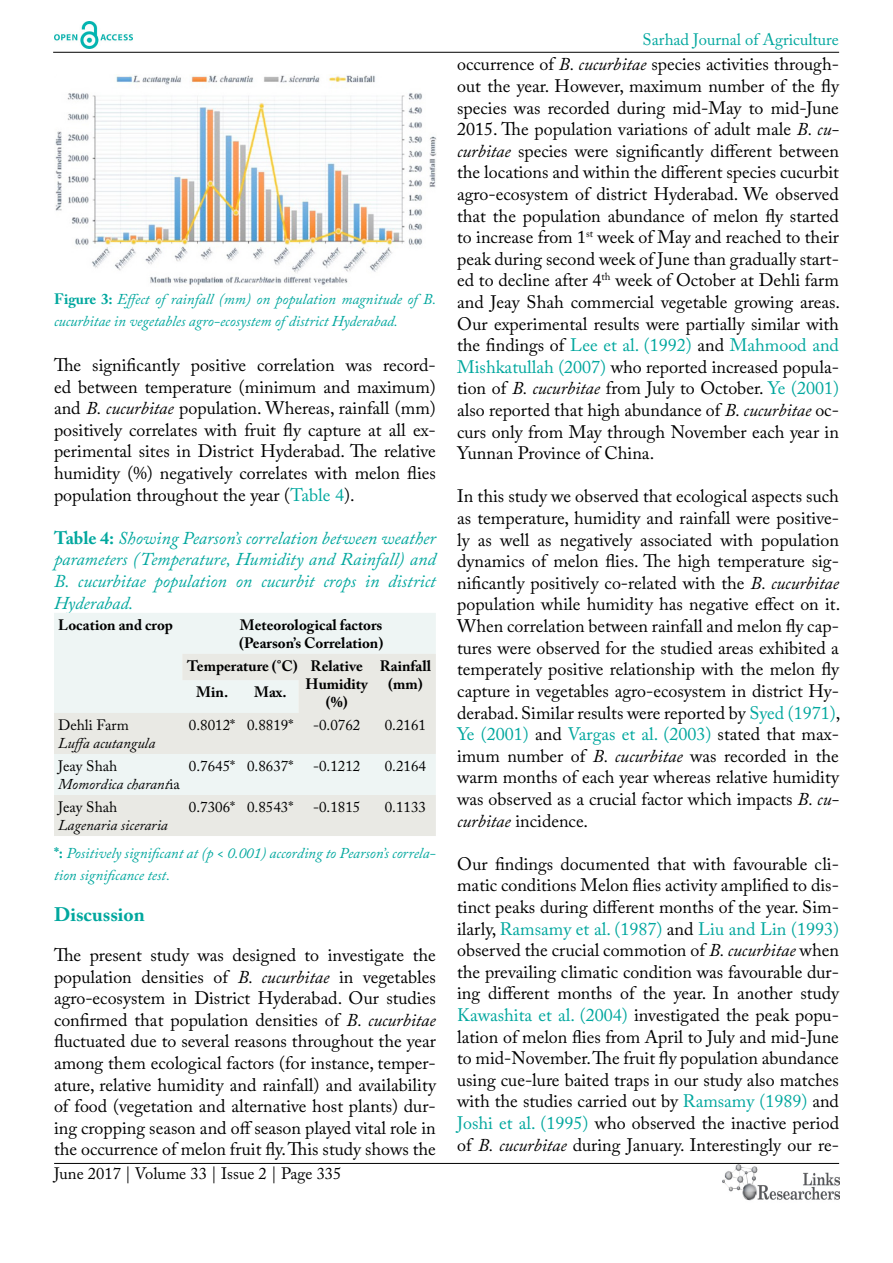
<style>
.page{position:relative;width:893px;height:1263px;background:#fff}
.page>*{position:absolute;margin:0;border:0;box-sizing:border-box;transform-origin:0 0}
.t1{font:700 19.5px "Adobe Caslon Pro";color:#00a79e}
.t2{font:18px/21.6px "Adobe Caslon Pro";color:#000;text-align:justify}
.t3{font:italic 18px/21.6px "Adobe Caslon Pro";color:#00a79e;text-align:justify}
.t4{font:16.5px "Adobe Caslon Pro";color:#000}
.t5{font:16.5px "Adobe Caslon Pro";color:#00a79e}
.t6{font:italic 15px/21.6px "Adobe Caslon Pro";color:#00a79e}
.t7{font:700 15px/18px "Adobe Caslon Pro";color:#000}
.t8{font:15px "Adobe Caslon Pro";color:#000}
.t9{font:italic 15px/18px "Adobe Caslon Pro";color:#000}
.s1{font-weight:700;font-style:normal}
.s2{font-style:italic}
.s3{color:#00a79e}
.s4{font-style:normal}
</style>
<div class="page">
<hr style="left:53px;top:52px;width:786px;height:1px;background:#000">
<hr style="left:54px;top:1163px;width:785px;height:1px;background:#000">
<img style="left:722px;top:1165px;width:117px;height:36px">
<img style="left:54px;top:22px;width:78px;height:27px">
<img style="left:55px;top:75px;width:382px;height:210px">
<div style="left:54px;top:613px;width:382px;height:41px;background:#eef5f4"></div>
<svg style="left:54px;top:654px;width:382px;height:182px;background:#eaedea"></svg>
<p class="t6" style="left:54px;top:288px;width:384px"><span class="s1">Figure 3:</span> Effect of rainfall (mm) on population magnitude of B. cucurbitae in vegetables agro-ecosystem of district Hyderabad.</p>
<p class="t2" style="left:54px;top:354px;width:383px">The significantly positive correlation was record&shy;ed between temperature (minimum and maximum) and <span class="s2">B. cucurbitae</span> population. Whereas, rainfall (mm) positively correlates with fruit fly capture at all ex&shy;perimental sites in District Hyderabad. The relative humidity (%) negatively correlates with melon flies population throughout the year (<span class="s3">Table 4</span>).</p>
<p class="t3" style="left:54px;top:527px;width:383px"><span class="s1">Table 4:</span> Showing Pearson’s correlation between weather parameters (Temperature, Humidity and Rainfall) and B. cucurbitae population on cucurbit crops in district Hyderabad.</p>
<p class="t7" style="left:58px;top:616px;width:116px">Location and crop</p>
<p class="t7" style="left:239px;top:616px;width:146px">Meteorological factors (Pearson’s Correlation)</p>
<p class="t7" style="left:187px;top:657px;width:177px">Temperature (°C) Relative</p>
<p class="t7" style="left:306px;top:675px;width:64px">Humidity</p>
<p class="t7" style="left:326px;top:693px;width:23px">(%)</p>
<p class="t7" style="left:380px;top:657px;width:53px;text-align:center">Rainfall (mm)</p>
<p class="t7" style="left:196px;top:683px;width:33px">Min.</p>
<p class="t7" style="left:254px;top:683px;width:34px">Max.</p>
<p class="t8" style="left:58px;top:716px;width:72px">Dehli Farm</p>
<p class="t9" style="left:58px;top:734px;width:99px">Luffa acutangula</p>
<p class="t8" style="left:189px;top:716px;width:106px">0.8012* 0.8819*</p>
<p class="t8" style="left:313px;top:716px;width:49px">-0.0762</p>
<p class="t8" style="left:385px;top:716px;width:43px">0.2161</p>
<p class="t9" style="left:58px;top:757px;width:123px"><span class="s4">Jeay Shah<br></span>Momordica charant<span class="s4">ia</span></p>
<p class="t8" style="left:189px;top:757px;width:106px">0.7645* 0.8637*</p>
<p class="t8" style="left:313px;top:757px;width:49px">-0.1212</p>
<p class="t8" style="left:385px;top:757px;width:43px">0.2164</p>
<p class="t8" style="left:58px;top:798px;width:61px">Jeay Shah</p>
<p class="t9" style="left:58px;top:816px;width:111px">Lagenaria siceraria</p>
<p class="t8" style="left:189px;top:798px;width:106px">0.7306* 0.8543*</p>
<p class="t8" style="left:313px;top:798px;width:49px">-0.1815</p>
<p class="t8" style="left:385px;top:798px;width:43px">0.1133</p>
<p class="t6" style="left:54px;top:842px;width:383px"><span class="s1">*:</span> Positively significant at (p &lt; 0.001) according to Pearson’s correla&shy;tion significance test.</p>
<p class="t1" style="left:54px;top:903px;width:92px">Discussion</p>
<p class="t2" style="left:54px;top:944px;width:383px">The present study was designed to investigate the population densities of <span class="s2">B. cucurbitae</span> in vegetables agro-ecosystem in District Hyderabad. Our studies confirmed that population densities of <span class="s2">B. cucurbitae </span>fluctuated due to several reasons throughout the year among them ecological factors (for instance, temper&shy;ature, relative humidity and rainfall) and availability of food (vegetation and alternative host plants) dur&shy;ing cropping season and off season played vital role in the occurrence of melon fruit fly. This study shows the</p>
<p class="t4" style="left:54px;top:1164px;width:289px">June 2017 | Volume 33 | Issue 2 | Page 335</p>
<p class="t5" style="left:643px;top:30px;width:198px">Sarhad Journal of Agriculture</p>
<p class="t2" style="left:457px;top:53px;width:385px">occurrence of <span class="s2">B. cucurbitae</span> species activities through&shy;out the year. However, maximum number of the fly species was recorded during mid-May to mid-June 2015. The population variations of adult male <span class="s2">B. cu&shy;curbitae</span> species were significantly different between the locations and within the different species cucurbit agro-ecosystem of district Hyderabad. We observed that the population abundance of melon fly started to increase from 1<sup>st</sup> week of May and reached to their peak during second week of June than gradually start&shy;ed to decline after 4<sup>th</sup> week of October at Dehli farm and Jeay Shah commercial vegetable growing areas.<br>Our experimental results were partially similar with the findings of <span class="s3">Lee et al. (1992)</span> and <span class="s3">Mahmood and Mishkatullah (2007)</span> who reported increased popula&shy;tion of <span class="s2">B. cucurbitae</span> from July to October. <span class="s3">Ye (2001) </span>also reported that high abundance of <span class="s2">B. cucurbitae</span> oc&shy;curs only from May through November each year in Yunnan Province of China.</p>
<p class="t2" style="left:457px;top:485px;width:385px">In this study we observed that ecological aspects such as temperature, humidity and rainfall were positive&shy;ly as well as negatively associated with population dynamics of melon flies. The high temperature sig&shy;nificantly positively co-related with the <span class="s2">B. cucurbitae </span>population while humidity has negative effect on it.<br>When correlation between rainfall and melon fly cap&shy;tures were observed for the studied areas exhibited a temperately positive relationship with the melon fly capture in vegetables agro-ecosystem in district Hy&shy;derabad. Similar results were reported by <span class="s3">Syed (1971)</span>, <span class="s3">Ye (2001)</span> and <span class="s3">Vargas et al. (2003)</span> stated that max&shy;imum number of <span class="s2">B. cucurbitae</span> was recorded in the warm months of each year whereas relative humidity was observed as a crucial factor which impacts <span class="s2">B. cu&shy;curbitae</span> incidence.</p>
<p class="t2" style="left:457px;top:853px;width:383px">Our findings documented that with favourable cli&shy;matic conditions Melon flies activity amplified to dis&shy;tinct peaks during different months of the year. Sim&shy;ilarly, <span class="s3">Ramsamy et al. (1987)</span> and <span class="s3">Liu and Lin (1993) </span>observed the crucial commotion of <span class="s2">B. cucurbitae</span> when the prevailing climatic condition was favourable dur&shy;ing different months of the year. In another study <span class="s3">Kawashita et al. (2004)</span> investigated the peak popu&shy;lation of melon flies from April to July and mid-June to mid-November. The fruit fly population abundance using cue-lure baited traps in our study also matches with the studies carried out by <span class="s3">Ramsamy (1989)</span> and <span class="s3">Joshi et al. (1995)</span> who observed the inactive period of <span class="s2">B. cucurbitae</span> during January. Interestingly our re-</p>
</div>
